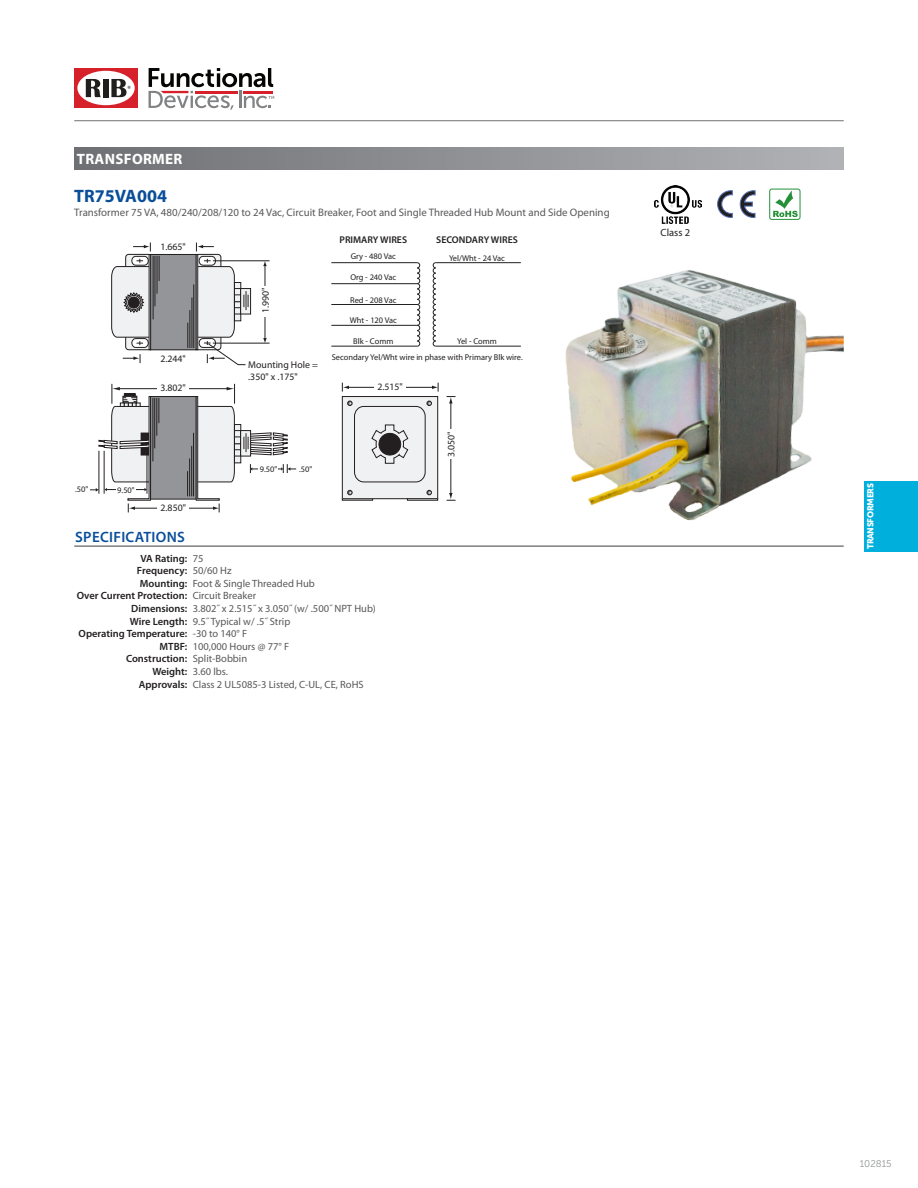
<style>
.page{position:relative;width:918px;height:1188px;background:#fff}
.page>*{position:absolute;margin:0;border:0;box-sizing:border-box;transform-origin:0 0}
.t1{font:700 18px "Myriad Pro";color:#0a4e9a}
.t2{font:600 15px "Myriad Pro";letter-spacing:.02em;color:#0a4e9a}
.t3{font:700 15px "Myriad Pro";letter-spacing:.02em;color:#fff}
.t4{font:10.8px "Myriad Pro";color:#57585a}
.t5{font:10.5px "Myriad Pro";color:#57585a}
.t6{font:600 10.5px "Myriad Pro";color:#231f20}
.t7{font:10.5px "Myriad Pro";color:#231f20}
.t8{font:9.75px/11.7px "Myriad Pro";color:#231f20}
.t9{font:600 9.75px "Myriad Pro";color:#231f20}
.t10{font:9.75px "Museo Sans 300";color:#939598}
.t11{font:8.7px "Museo Sans 900";letter-spacing:-.04em;color:#fff}
.t12{font:8.4px "Myriad Pro";color:#231f20}
</style>
<div class="page">
<div style="left:74px;top:68px;width:64px;height:40px;background:#d6202a"></div>
<div style="left:77px;top:71px;width:58px;height:34px;background:#fff;border-radius:50%"></div>
<svg style="left:86px;top:79px;width:15px;height:18px"></svg>
<div style="left:103px;top:79px;width:5px;height:18px;background:#211e1e"></div>
<svg style="left:111px;top:79px;width:20px;height:18px"></svg>
<svg style="left:149px;top:68px;width:125px;height:42px"></svg>
<hr style="left:74px;top:120px;width:770px;height:1px;background:#6f7073">
<div style="left:864px;top:481px;width:54px;height:71px;background:#00afdc"></div>
<div style="left:74px;top:147px;width:769px;height:22px;background:linear-gradient(to right,#6e7073,#b1b2b6)"></div>
<div style="left:151px;top:254px;width:45px;height:96px;background:#939598"></div>
<div style="left:150px;top:254px;width:47px;height:96px;border:1px solid #231f20"></div>
<div style="left:240px;top:288px;width:11px;height:26px;border:1px solid #231f20"></div>
<div style="left:342px;top:397px;width:96px;height:102px;background:#f0f1f2"></div>
<div style="left:342px;top:396px;width:96px;height:103px;border:1px solid #231f20"></div>
<div style="left:354px;top:406px;width:72px;height:76px;border:1px solid #231f20;border-radius:10px"></div>
<div style="left:151px;top:397px;width:45px;height:102px;background:#939598"></div>
<div style="left:150px;top:396px;width:47px;height:103px;border:1px solid #231f20"></div>
<hr style="left:265px;top:265px;width:1px;height:74px;background:#231f20">
<svg style="left:263px;top:338px;width:4px;height:5px"></svg>
<svg style="left:263px;top:261px;width:4px;height:5px"></svg>
<hr style="left:213px;top:260px;width:57px;height:1px;background:#231f20">
<hr style="left:213px;top:343px;width:57px;height:1px;background:#231f20">
<hr style="left:348px;top:387px;width:85px;height:1px;background:#231f20">
<svg style="left:342px;top:383px;width:7px;height:9px"></svg>
<svg style="left:432px;top:383px;width:7px;height:9px"></svg>
<hr style="left:451px;top:402px;width:1px;height:92px;background:#231f20">
<svg style="left:447px;top:396px;width:9px;height:7px"></svg>
<svg style="left:447px;top:493px;width:9px;height:8px"></svg>
<svg style="left:371px;top:424px;width:38px;height:40px"></svg>
<div style="left:379px;top:433px;width:22px;height:22px;background:#231f20;border-radius:50%"></div>
<div style="left:379px;top:433px;width:22px;height:22px;border:1px solid #231f20;border-radius:50%"></div>
<svg style="left:111px;top:243px;width:49px;height:120px"></svg>
<svg style="left:187px;top:243px;width:62px;height:122px"></svg>
<svg style="left:427px;top:490px;width:5px;height:5px"></svg>
<svg style="left:347px;top:490px;width:5px;height:5px"></svg>
<svg style="left:427px;top:401px;width:5px;height:5px"></svg>
<svg style="left:347px;top:401px;width:5px;height:5px"></svg>
<div style="left:259px;top:286px;width:13px;height:30px;background:#fff"></div>
<div style="left:374px;top:380px;width:32px;height:13px;background:#fff"></div>
<div style="left:444px;top:430px;width:13px;height:29px;background:#fff"></div>
<div style="left:342px;top:498px;width:31px;height:3px;border:1px solid #231f20"></div>
<div style="left:407px;top:498px;width:31px;height:3px;border:1px solid #231f20"></div>
<div style="left:149px;top:254px;width:2px;height:96px;border:1px solid #231f20"></div>
<div style="left:196px;top:254px;width:2px;height:96px;border:1px solid #231f20"></div>
<hr style="left:331px;top:262px;width:86px;height:1px;background:#231f20">
<hr style="left:436px;top:262px;width:85px;height:1px;background:#231f20">
<hr style="left:331px;top:346px;width:86px;height:1px;background:#231f20">
<hr style="left:436px;top:346px;width:85px;height:1px;background:#231f20">
<hr style="left:331px;top:283px;width:86px;height:1px;background:#231f20">
<hr style="left:331px;top:304px;width:86px;height:1px;background:#231f20">
<hr style="left:331px;top:325px;width:86px;height:1px;background:#231f20">
<svg style="left:416px;top:262px;width:5px;height:85px"></svg>
<svg style="left:432px;top:262px;width:5px;height:85px"></svg>
<svg style="left:90px;top:384px;width:70px;height:128px"></svg>
<svg style="left:187px;top:384px;width:109px;height:128px"></svg>
<div style="left:158px;top:501px;width:31px;height:13px;background:#fff"></div>
<hr style="left:74px;top:546px;width:770px;height:1px;background:#3e3e3f">
<img style="left:565px;top:270px;width:279px;height:251px">
<svg style="left:740px;top:191px;width:15px;height:27px"></svg>
<svg style="left:718px;top:191px;width:14px;height:27px"></svg>
<svg style="left:773px;top:191px;width:25px;height:26px"></svg>
<div style="left:769px;top:189px;width:31px;height:31px;border:1px solid #269039;border-radius:2px"></div>
<img style="left:654px;top:185px;width:48px;height:39px">
<h2 class="t3" style="left:77px;top:149px;width:107px">TRANSFORMER</h2>
<p class="t1" style="left:74px;top:185px;width:94px">TR75VA004</p>
<p class="t4" style="left:74px;top:206px;width:537px">Transformer 75 VA, 480/240/208/120 to 24 Vac, Circuit Breaker, Foot and Single Threaded Hub Mount and Side Opening</p>
<p class="t8" style="left:160px;top:241px;width:27px">1.665"</p>
<p class="t8" style="left:160px;top:353px;width:27px">2.244"</p>
<p class="t8" style="left:160px;top:382px;width:27px">3.802"</p>
<p class="t12" style="left:75px;top:484px;width:15px">.50"</p>
<p class="t12" style="left:117px;top:485px;width:19px">9.50"</p>
<p class="t8" style="left:161px;top:502px;width:27px">2.850"</p>
<p class="t2" style="left:75px;top:527px;width:111px">SPECIFICATIONS</p>
<p class="t8" style="left:259px;top:313px;width:27px;rotate:-90deg">1.990"</p>
<p class="t8" style="left:248px;top:359px;width:71px">Mounting Hole = .350" x .175"</p>
<p class="t9" style="left:340px;top:233px;width:69px">PRIMARY WIRES</p>
<p class="t9" style="left:436px;top:233px;width:83px">SECONDARY WIRES</p>
<p class="t12" style="left:351px;top:251px;width:47px">Gry - 480 Vac</p>
<p class="t12" style="left:449px;top:253px;width:57px">Yel/Wht - 24 Vac</p>
<p class="t12" style="left:350px;top:272px;width:47px">Org - 240 Vac</p>
<p class="t12" style="left:350px;top:295px;width:48px">Red - 208 Vac</p>
<p class="t12" style="left:350px;top:315px;width:49px">Wht - 120 Vac</p>
<p class="t12" style="left:353px;top:336px;width:42px">Blk - Comm</p>
<p class="t12" style="left:457px;top:336px;width:41px">Yel - Comm</p>
<p class="t12" style="left:332px;top:352px;width:193px">Secondary Yel/Wht wire in phase with Primary Blk wire.</p>
<p class="t8" style="left:377px;top:381px;width:27px">2.515"</p>
<p class="t12" style="left:260px;top:464px;width:19px">9.50"</p>
<p class="t12" style="left:299px;top:464px;width:15px">.50"</p>
<p class="t8" style="left:445px;top:457px;width:27px;rotate:-90deg">3.050"</p>
<p class="t6" style="left:141px;top:551px;width:48px">VA Rating:</p>
<p class="t6" style="left:137px;top:564px;width:52px">Frequency:</p>
<p class="t6" style="left:140px;top:577px;width:49px">Mounting:</p>
<p class="t6" style="left:77px;top:589px;width:112px">Over Current Protection:</p>
<p class="t6" style="left:131px;top:602px;width:58px">Dimensions:</p>
<p class="t6" style="left:130px;top:614px;width:59px">Wire Length:</p>
<p class="t6" style="left:79px;top:627px;width:110px">Operating Temperature:</p>
<p class="t6" style="left:160px;top:640px;width:29px">MTBF:</p>
<p class="t6" style="left:126px;top:652px;width:63px">Construction:</p>
<p class="t6" style="left:152px;top:665px;width:36px">Weight:</p>
<p class="t6" style="left:139px;top:677px;width:50px">Approvals:</p>
<p class="t5" style="left:193px;top:552px;width:12px">75</p>
<p class="t5" style="left:193px;top:564px;width:40px">50/60 Hz</p>
<p class="t5" style="left:193px;top:577px;width:124px">Foot &amp; Single Threaded Hub</p>
<p class="t5" style="left:193px;top:589px;width:65px">Circuit Breaker</p>
<p class="t5" style="left:193px;top:602px;width:185px">3.802˝ x 2.515˝ x 3.050˝ (w/ .500˝ NPT Hub)</p>
<p class="t5" style="left:193px;top:615px;width:99px">9.5˝ Typical w/ .5˝ Strip</p>
<p class="t5" style="left:193px;top:627px;width:56px">-30 to 140° F</p>
<p class="t5" style="left:193px;top:640px;width:98px">100,000 Hours @ 77° F</p>
<p class="t5" style="left:193px;top:652px;width:56px">Split-Bobbin</p>
<p class="t5" style="left:193px;top:665px;width:37px">3.60 lbs.</p>
<p class="t5" style="left:193px;top:678px;width:172px">Class 2 UL5085-3 Listed, C-UL, CE, RoHS</p>
<p class="t7" style="left:661px;top:226px;width:31px">Class 2</p>
<p class="t11" style="left:865px;top:549px;width:68px;rotate:-90deg">TRANSFORMERS</p>
<p class="t10" style="left:860px;top:1158px;width:33px">102815</p>
</div>
